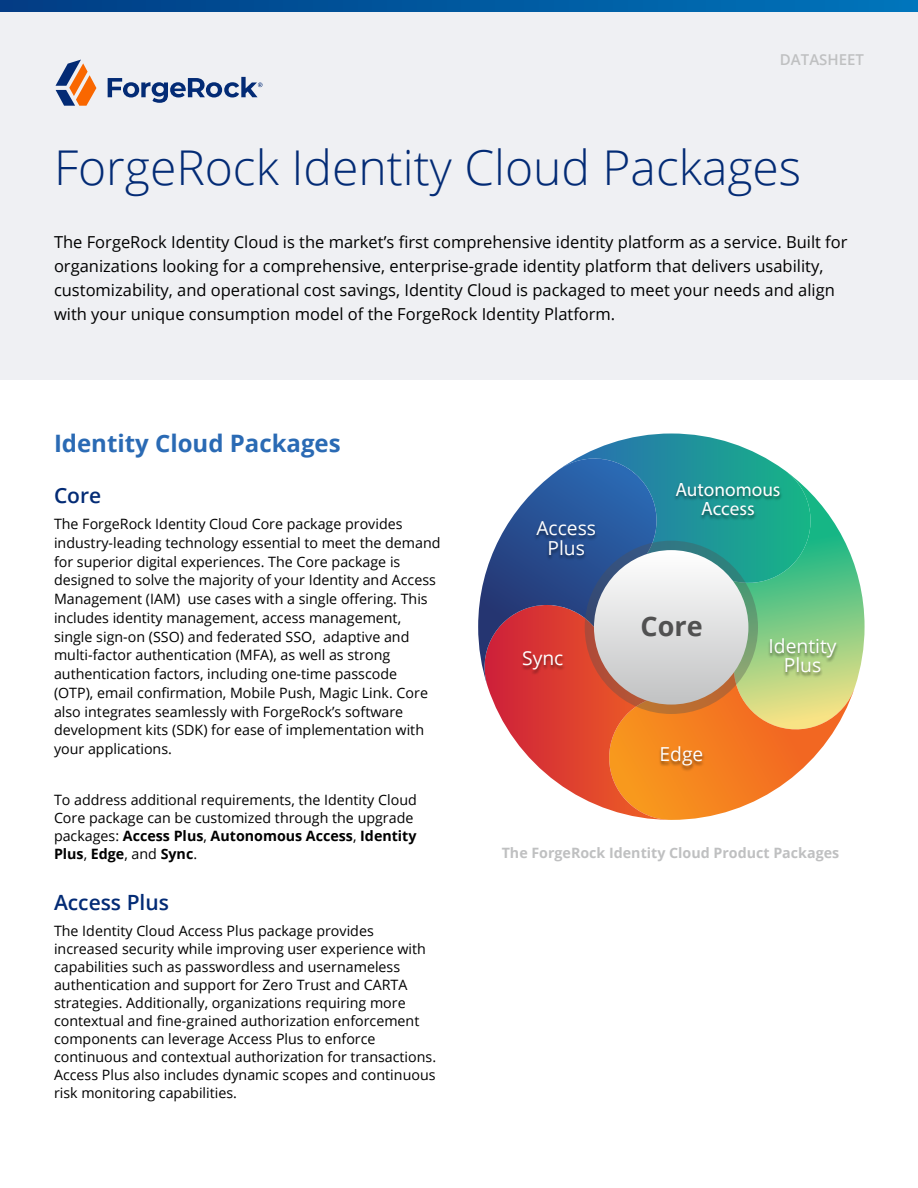
<style>
.page{position:relative;width:918px;height:1188px;background:#fff}
.page>*{position:absolute;margin:0;border:0;box-sizing:border-box;transform-origin:0 0}
.t1{font:300 48px "Open Sans";color:#032b75}
.t2{font:700 27px "Open Sans";color:#515151}
.t3{font:700 24px "Open Sans";color:#2a6ab4}
.t4{font:600 21px "Open Sans";color:#032b75}
.t5{font:19.35px/19.4px "Open Sans";color:#fff;text-align:center}
.t6{font:19.35px/19.4px "Myriad Pro";color:#fff;text-align:center}
.t7{font:16.5px/24px "Open Sans";color:#000}
.t8{font:600 15px "Open Sans";color:#bfc0c1}
.t9{font:14.25px/18.8px "Open Sans";color:#000}
.t10{font:700 14.25px "Open Sans";color:#bfc0c1}
.s1{font-weight:700}
</style>
<div class="page">
<svg style="left:0;top:0;width:918px;height:12px;background:#00589e"></svg>
<div style="left:0;top:12px;width:918px;height:368px;background:#eff0f3"></div>
<svg style="left:56px;top:60px;width:40px;height:46px"></svg>
<svg style="left:108px;top:77px;width:155px;height:26px"></svg>
<svg style="left:478px;top:434px;width:387px;height:386px"></svg>
<img style="left:519px;top:517px;width:95px;height:75px">
<img style="left:650px;top:478px;width:155px;height:72px">
<img style="left:495px;top:647px;width:95px;height:34px">
<img style="left:634px;top:743px;width:95px;height:34px">
<svg style="left:585px;top:541px;width:173px;height:173px;background:#74705f"></svg>
<div style="left:594px;top:550px;width:154px;height:155px;background:linear-gradient(to bottom,#feffff,#c1c0c1);border-radius:77px"></div>
<img style="left:755px;top:635px;width:95px;height:71px">
<p class="t8" style="left:780px;top:50px;width:86px">DATASHEET</p>
<h1 class="t1" style="left:54px;top:135px;width:749px">ForgeRock Identity Cloud Packages</h1>
<p class="t7" style="left:54px;top:230px;width:795px">The ForgeRock Identity Cloud is the market’s first comprehensive identity platform as a service. Built for organizations looking for a comprehensive, enterprise-grade identity platform that delivers usability, customizability, and operational cost savings, Identity Cloud is packaged to meet your needs and align with your unique consumption model of the ForgeRock Identity Platform.</p>
<h3 class="t3" style="left:54px;top:426px;width:288px">Identity Cloud Packages</h3>
<h3 class="t4" style="left:54px;top:481px;width:49px">Core</h3>
<p class="t9" style="left:54px;top:514px;width:388px">The ForgeRock Identity Cloud Core package provides industry-leading technology essential to meet the demand for superior digital experiences. The Core package is designed to solve the majority of your Identity and Access Management (IAM) use cases with a single offering. This includes identity management, access management, single sign-on (SSO) and federated SSO, adaptive and multi-factor authentication (MFA), as well as strong authentication factors, including one-time passcode<br>(OTP), email confirmation, Mobile Push, Magic Link. Core also integrates seamlessly with ForgeRock’s software development kits (SDK) for ease of implementation with your applications.</p>
<p class="t9" style="left:54px;top:791px;width:364px;line-height:18px">To address additional requirements, the Identity Cloud Core package can be customized through the upgrade packages: <span class="s1">Access Plus</span>, <span class="s1">Autonomous Access</span>, <span class="s1">Identity Plus</span>, <span class="s1">Edge</span>, and <span class="s1">Sync</span>.</p>
<h3 class="t4" style="left:54px;top:888px;width:117px">Access Plus</h3>
<p class="t9" style="left:54px;top:921px;width:384px;line-height:18px">The Identity Cloud Access Plus package provides increased security while improving user experience with capabilities such as passwordless and usernameless authentication and support for Zero Trust and CARTA strategies. Additionally, organizations requiring more contextual and fine-grained authorization enforcement components can leverage Access Plus to enforce continuous and contextual authorization for transactions.<br>Access Plus also includes dynamic scopes and continuous risk monitoring capabilities.</p>
<h3 class="t5" style="left:536px;top:518px;width:61px">Access<br>Plus</h3>
<h3 class="t5" style="left:522px;top:648px;width:43px">Sync</h3>
<h3 class="t6" style="left:675px;top:479px;width:107px">Autonomous<br>Access</h3>
<h2 class="t2" style="left:641px;top:607px;width:64px">Core</h2>
<h3 class="t5" style="left:659px;top:744px;width:45px">Edge</h3>
<h3 class="t5" style="left:769px;top:636px;width:70px">Identity<br>Plus</h3>
<p class="t10" style="left:502px;top:843px;width:339px">The ForgeRock Identity Cloud Product Packages</p>
</div>
